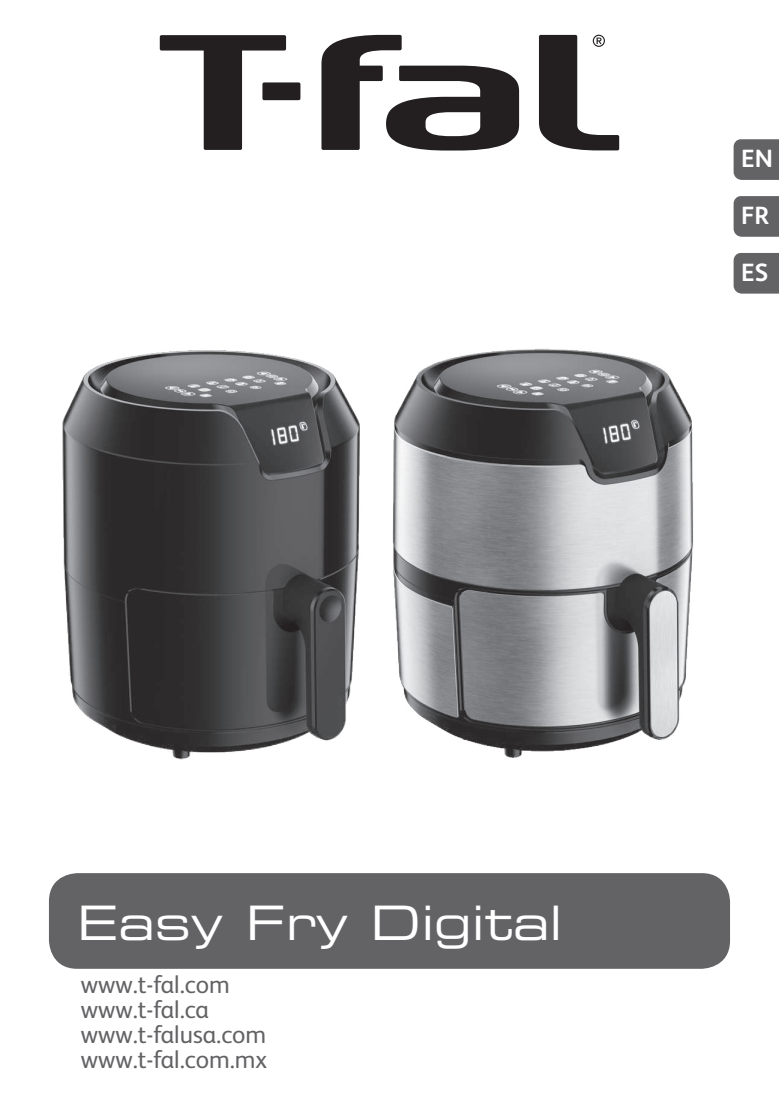
<style>
.page{position:relative;width:779px;height:1105px;background:#fff}
.page>*{position:absolute;margin:0;border:0;box-sizing:border-box;transform-origin:0 0}
.t1{font:47.5px "Eurostile Extended Two";color:#fff}
.t2{font:25px/25px "FS Albert";color:#636366}
.t3{font:700 25px "FS Albert";color:#fff}
</style>
<div class="page">
<svg style="left:733px;top:139px;width:45px;height:41px;background:#68686b"></svg>
<div style="left:49px;top:873px;width:680px;height:96px;background:#636366;border-radius:28px"></div>
<svg style="left:160px;top:35px;width:126px;height:115px"></svg>
<div style="left:262px;top:82px;width:38px;height:18px;background:#231f20;border-radius:2px"></div>
<svg style="left:539px;top:35px;width:79px;height:115px"></svg>
<svg style="left:321px;top:35px;width:197px;height:116px"></svg>
<svg style="left:733px;top:196px;width:45px;height:41px;background:#68686b"></svg>
<div style="left:733px;top:253px;width:45px;height:41px;background:#636366"></div>
<img style="left:392px;top:348px;width:301px;height:410px">
<img style="left:62px;top:350px;width:298px;height:410px">
<p class="t3" style="left:740px;top:142px;width:33px">EN</p>
<p class="t3" style="left:740px;top:199px;width:30px">FR</p>
<p class="t3" style="left:740px;top:255px;width:28px">ES</p>
<h1 class="t1" style="left:77px;top:890px;width:486px">Easy Fry Digital</h1>
<p class="t2" style="left:81px;top:972px;width:188px">www.t-fal.com www.t-fal.ca www.t-falusa.com www.t-fal.com.mx</p>
</div>
